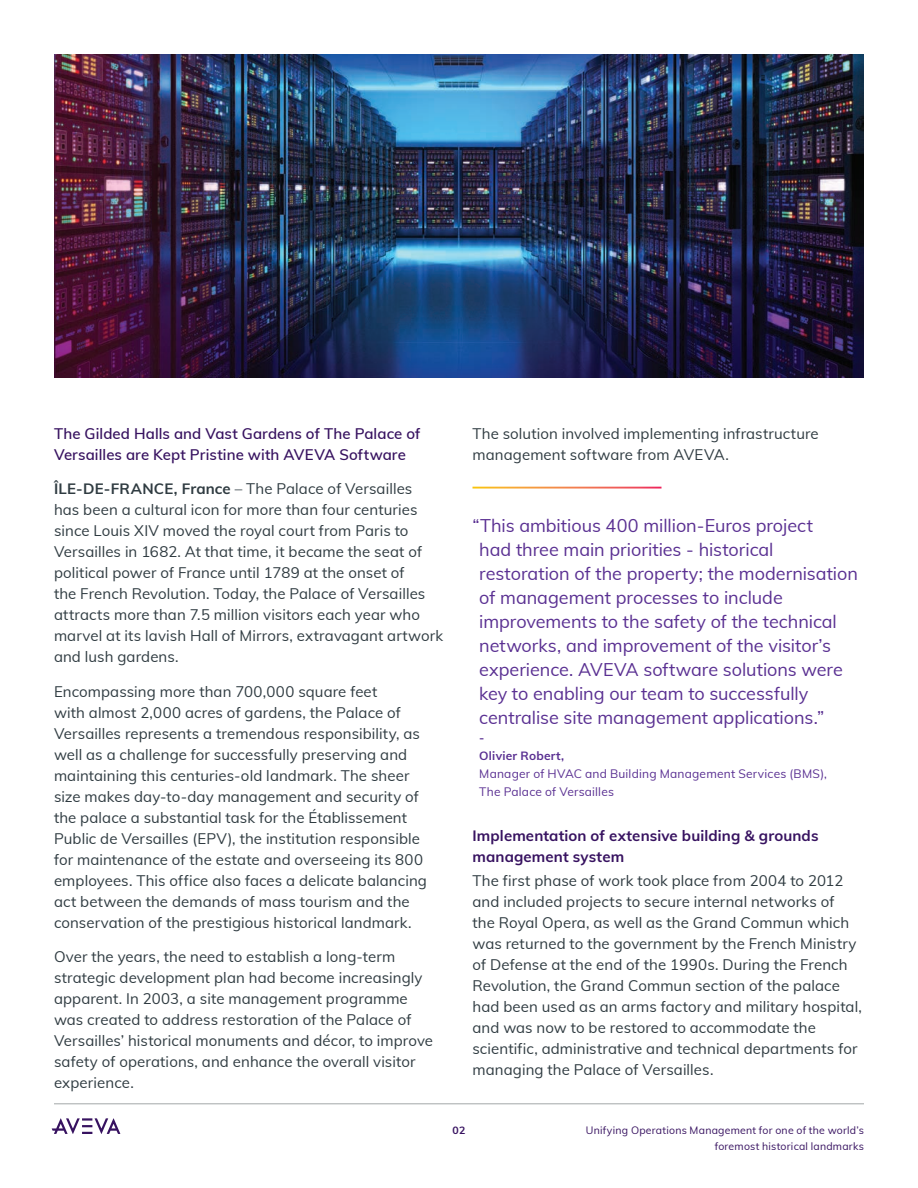
<style>
.page{position:relative;width:918px;height:1188px;background:#fff}
.page>*{position:absolute;margin:0;border:0;box-sizing:border-box;transform-origin:0 0}
.Pull_Quote{font:18px/24px "Muli";color:#5a3092}
.Body_Copy{font:15px/21px "Muli";letter-spacing:.005em;color:#2f3b41}
.Body_Copy-2{font:600 15px/21px "Muli";letter-spacing:.005em;color:#371260}
.Subheadlines_2{font:700 15px/21px "Muli";letter-spacing:.01em;color:#371260}
.Pull_Quote_Author_Ti{font:12px "Muli";letter-spacing:.015em;color:#5a3092}
.Pull_Quote_Author_Na{font:700 12px "Muli";letter-spacing:.02em;color:#5a3092}
.Pull_Quote-2{font:700 12px "Muli";color:#5a3092}
.t1{font:10.5px/16.5px "Muli";letter-spacing:.02em;color:#371260;text-align:right}
.t2{font:700 10.5px "Muli";color:#371260}
.s1{font-weight:700}
</style>
<div class="page">
<hr style="left:54px;top:1104px;width:810px;height:1px;background:#a3a7a9">
<svg style="left:52px;top:1118px;width:68px;height:16px"></svg>
<img style="left:54px;top:54px;width:810px;height:324px">
<p class="Body_Copy-2" style="left:54px;top:422px;width:368px">The Gilded Halls and Vast Gardens of The Palace of<br>Versailles are Kept Pristine with AVEVA Software</p>
<p class="Body_Copy" style="left:54px;top:478px;width:391px"><span class="s1">ÎLE-DE-FRANCE, France</span> – The Palace of Versailles<br>has been a cultural icon for more than four centuries since Louis XIV moved the royal court from Paris to Versailles in 1682. At that time, it became the seat of political power of France until 1789 at the onset of<br>the French Revolution. Today, the Palace of Versailles attracts more than 7.5 million visitors each year who marvel at its lavish Hall of Mirrors, extravagant artwork and lush gardens.</p>
<p class="Body_Copy" style="left:54px;top:680px;width:375px">Encompassing more than 700,000 square feet<br>with almost 2,000 acres of gardens, the Palace of Versailles represents a tremendous responsibility, as well as a challenge for successfully preserving and maintaining this centuries-old landmark. The sheer size makes day-to-day management and security of the palace a substantial task for the Établissement Public de Versailles (EPV), the institution responsible for maintenance of the estate and overseeing its 800 employees. This office also faces a delicate balancing act between the demands of mass tourism and the conservation of the prestigious historical landmark.</p>
<p class="Body_Copy" style="left:54px;top:946px;width:381px">Over the years, the need to establish a long-term strategic development plan had become increasingly apparent. In 2003, a site management programme was created to address restoration of the Palace of Versailles’ historical monuments and décor, to improve safety of operations, and enhance the overall visitor experience.</p>
<p class="Body_Copy" style="left:472px;top:422px;width:348px">The solution involved implementing infrastructure management software from AVEVA.</p>
<p class="Pull_Quote" style="left:479px;top:512px;width:380px;text-indent:-7px">“This ambitious 400 million-Euros project<br>had three main priorities - historical restoration of the property; the modernisation of management processes to include improvements to the safety of the technical networks, and improvement of the visitor’s experience. AVEVA software solutions were key to enabling our team to successfully centralise site management applications.”</p>
<p class="Pull_Quote-2" style="left:479px;top:729px;width:7px">-</p>
<p class="Pull_Quote_Author_Na" style="left:479px;top:747px;width:87px">Olivier Robert,</p>
<p class="Pull_Quote_Author_Ti" style="left:479px;top:765px;width:349px">Manager of HVAC and Building Management Services (BMS),</p>
<p class="Pull_Quote_Author_Ti" style="left:479px;top:783px;width:136px">The Palace of Versailles</p>
<p class="Subheadlines_2" style="left:472px;top:824px;width:348px">Implementation of extensive building &amp; grounds management system</p>
<p class="Body_Copy" style="left:472px;top:870px;width:391px">The first phase of work took place from 2004 to 2012 and included projects to secure internal networks of<br>the Royal Opera, as well as the Grand Commun which was returned to the government by the French Ministry of Defense at the end of the 1990s. During the French Revolution, the Grand Commun section of the palace had been used as an arms factory and military hospital, and was now to be restored to accommodate the scientific, administrative and technical departments for managing the Palace of Versailles.</p>
<p class="t2" style="left:453px;top:1123px;width:14px">02</p>
<p class="t1" style="left:586px;top:1121px;width:280px">Unifying Operations Management for one of the world’s foremost historical landmarks</p>
</div>
